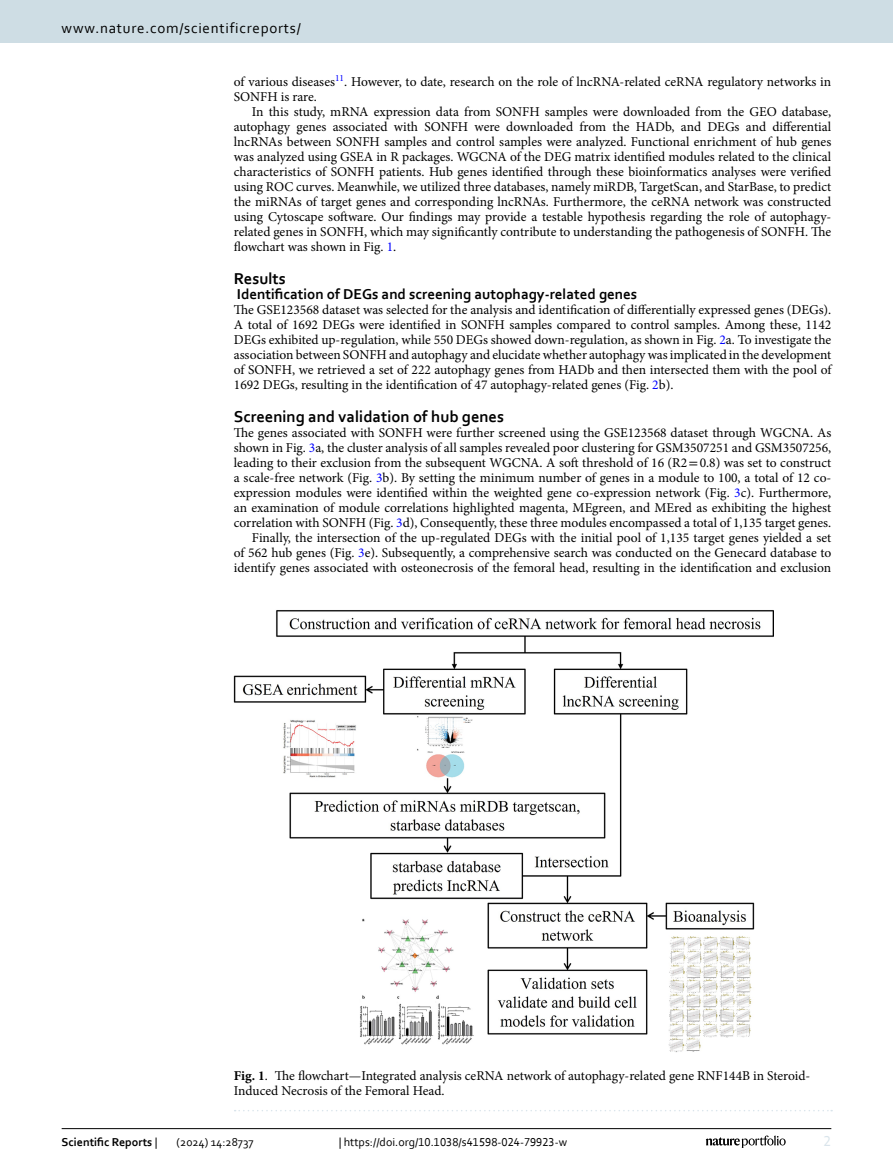
<style>
.page{position:relative;width:893px;height:1174px;background:#fff}
.page>*{position:absolute;margin:0;border:0;box-sizing:border-box;transform-origin:0 0}
.Head_1{font:700 16.5px "Corbel";color:#000}
.Head_2_After_1{font:700 15px "Corbel";color:#000}
.t1{font:15px "Corbel";letter-spacing:.05em;color:#000}
.t2{font:15px "Corbel";color:#d9e4eb}
.Body_Text_Indent{font:13.5px/15px "Minion Pro";letter-spacing:-.005em;color:#000;text-align:justify}
.Body_Text{font:13.5px/15px "Minion Pro";color:#000;text-align:justify}
.Figure_Caption{font:13.5px/15px "Minion Pro";letter-spacing:-.005em;color:#000}
.t3{font:12px "Corbel";color:#000}
.t4{font:700 12px "Corbel";color:#000}
.s1{color:#00f}
.s2{font-family:"STIX"}
.s3{font-weight:700}
.s4{font-weight:400}
</style>
<div class="page">
<img style="left:234px;top:610px;width:540px;height:442px">
<svg style="left:235px;top:1110px;width:597px;height:1px"></svg>
<hr style="left:62px;top:1128px;width:769px;height:1px;background:#000">
<svg style="left:706px;top:1135px;width:80px;height:12px"></svg>
<div style="left:0;top:0;width:893px;height:43px;background:#cedde4"></div>
<p class="t1" style="left:62px;top:18px;width:241px">www.nature.com/scientificreports/</p>
<p class="Body_Text_Indent" style="left:234px;top:74px;width:599px">of various diseases<sup>11</sup>. However, to date, research on the role of lncRNA-related ceRNA regulatory networks in<br>SONFH is rare.</p>
<p class="Body_Text_Indent" style="left:234px;top:104px;width:599px;text-indent:18px">In this study, mRNA expression data from SONFH samples were downloaded from the GEO database, autophagy genes associated with SONFH were downloaded from the HADb, and DEGs and differential lncRNAs between SONFH samples and control samples were analyzed. Functional enrichment of hub genes was analyzed using GSEA in R packages. WGCNA of the DEG matrix identified modules related to the clinical characteristics of SONFH patients. Hub genes identified through these bioinformatics analyses were verified using ROC curves. Meanwhile, we utilized three databases, namely miRDB, TargetScan, and StarBase, to predict the miRNAs of target genes and corresponding lncRNAs. Furthermore, the ceRNA network was constructed using Cytoscape software. Our findings may provide a testable hypothesis regarding the role of autophagy&shy;related genes in SONFH, which may significantly contribute to understanding the pathogenesis of SONFH. The flowchart was shown in Fig. <span class="s1">1</span>.</p>
<p class="Head_1" style="left:234px;top:268px;width:53px">Results</p>
<p class="Head_2_After_1" style="left:237px;top:284px;width:402px">Identification of DEGs and screening autophagy-related genes</p>
<p class="Body_Text" style="left:234px;top:302px;width:599px">The GSE123568 dataset was selected for the analysis and identification of differentially expressed genes (DEGs).<br>A total of 1692 DEGs were identified in SONFH samples compared to control samples. Among these, 1142<br>DEGs exhibited up-regulation, while 550 DEGs showed down-regulation, as shown in Fig. <span class="s1">2</span>a. To investigate the association between SONFH and autophagy and elucidate whether autophagy was implicated in the development of SONFH, we retrieved a set of 222 autophagy genes from HADb and then intersected them with the pool of 1692 DEGs, resulting in the identification of 47 autophagy-related genes (Fig. <span class="s1">2</span>b).</p>
<p class="Head_1" style="left:234px;top:406px;width:272px">Screening and validation of hub genes</p>
<p class="Body_Text" style="left:234px;top:425px;width:599px">The genes associated with SONFH were further screened using the GSE123568 dataset through WGCNA. As shown in Fig. <span class="s1">3</span>a, the cluster analysis of all samples revealed poor clustering for GSM3507251 and GSM3507256, leading to their exclusion from the subsequent WGCNA. A soft threshold of 16 (R2<span class="s2">=</span>0.8) was set to construct a scale-free network (Fig. <span class="s1">3</span>b). By setting the minimum number of genes in a module to 100, a total of 12 co&shy;expression modules were identified within the weighted gene co-expression network (Fig. <span class="s1">3</span>c). Furthermore, an examination of module correlations highlighted magenta, MEgreen, and MEred as exhibiting the highest correlation with SONFH (Fig. <span class="s1">3</span>d), Consequently, these three modules encompassed a total of 1,135 target genes.</p>
<p class="Body_Text_Indent" style="left:234px;top:530px;width:599px;text-indent:18px">Finally, the intersection of the up-regulated DEGs with the initial pool of 1,135 target genes yielded a set of 562 hub genes (Fig. <span class="s1">3</span>e). Subsequently, a comprehensive search was conducted on the Genecard database to identify genes associated with osteonecrosis of the femoral head, resulting in the identification and exclusion</p>
<p class="Figure_Caption" style="left:234px;top:1068px;width:578px"><span class="s3">Fig. 1</span>. The flowchart—Integrated analysis ceRNA network of autophagy-related gene RNF144B in Steroid-<br>Induced Necrosis of the Femoral Head.</p>
<p class="t4" style="left:62px;top:1134px;width:97px">Scientific Reports <span class="s4">|</span></p>
<p class="t3" style="left:177px;top:1134px;width:79px">(2024) 14:28737</p>
<p class="t3" style="left:339px;top:1134px;width:230px">| https://doi.org/10.1038/s41598-024-79923-w</p>
<p class="t2" style="left:824px;top:1132px;width:9px">2</p>
</div>
